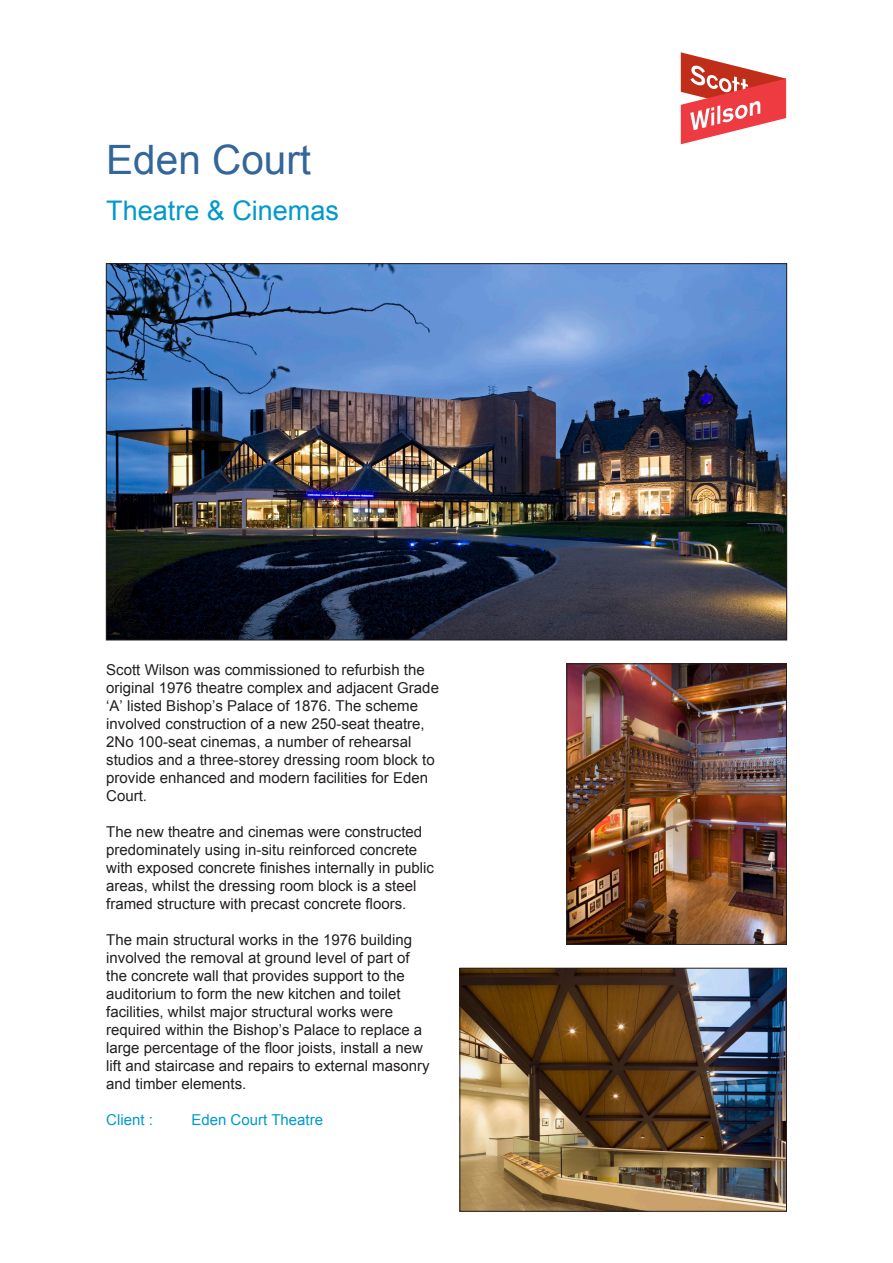
<style>
.page{position:relative;width:893px;height:1263px;background:#fff}
.page>*{position:absolute;margin:0;border:0;box-sizing:border-box;transform-origin:0 0}
.Heading_Text{font:40.5px "Arial";color:#369}
.t1{font:27px "Arial";color:#09c}
.Body_Text{font:15px/18px "Arial";color:#231f20}
.Body_Text-2{font:15px "Arial";color:#09c}
</style>
<div class="page">
<svg style="left:681px;top:52px;width:105px;height:92px"></svg>
<img style="left:108px;top:265px;width:677px;height:373px">
<img style="left:569px;top:665px;width:216px;height:278px">
<div style="left:567px;top:663px;width:220px;height:282px;border:1px solid #231f20"></div>
<img style="left:462px;top:970px;width:323px;height:239px">
<div style="left:460px;top:968px;width:327px;height:243px;border:1px solid #231f20"></div>
<p class="Heading_Text" style="left:106px;top:133px;width:206px">Eden Court</p>
<p class="t1" style="left:106px;top:193px;width:234px">Theatre &amp; Cinemas</p>
<p class="Body_Text" style="left:106px;top:660px;width:334px">Scott Wilson was commissioned to refurbish the original 1976 theatre complex and adjacent Grade ‘A’ listed Bishop’s Palace of 1876. The scheme involved construction of a new 250-seat theatre, 2No 100-seat cinemas, a number of rehearsal studios and a three-storey dressing room block to provide enhanced and modern facilities for Eden Court.</p>
<p class="Body_Text" style="left:106px;top:822px;width:329px">The new theatre and cinemas were constructed predominately using in-situ reinforced concrete with exposed concrete finishes internally in public areas, whilst the dressing room block is a steel framed structure with precast concrete floors.</p>
<p class="Body_Text" style="left:106px;top:930px;width:325px">The main structural works in the 1976 building involved the removal at ground level of part of the concrete wall that provides support to the auditorium to form the new kitchen and toilet facilities, whilst major structural works were required within the Bishop’s Palace to replace a large percentage of the floor joists, install a new lift and staircase and repairs to external masonry and timber elements.</p>
<p class="Body_Text-2" style="left:106px;top:1109px;width:48px">Client :</p>
<p class="Body_Text-2" style="left:191px;top:1109px;width:133px">Eden Court Theatre</p>
</div>
